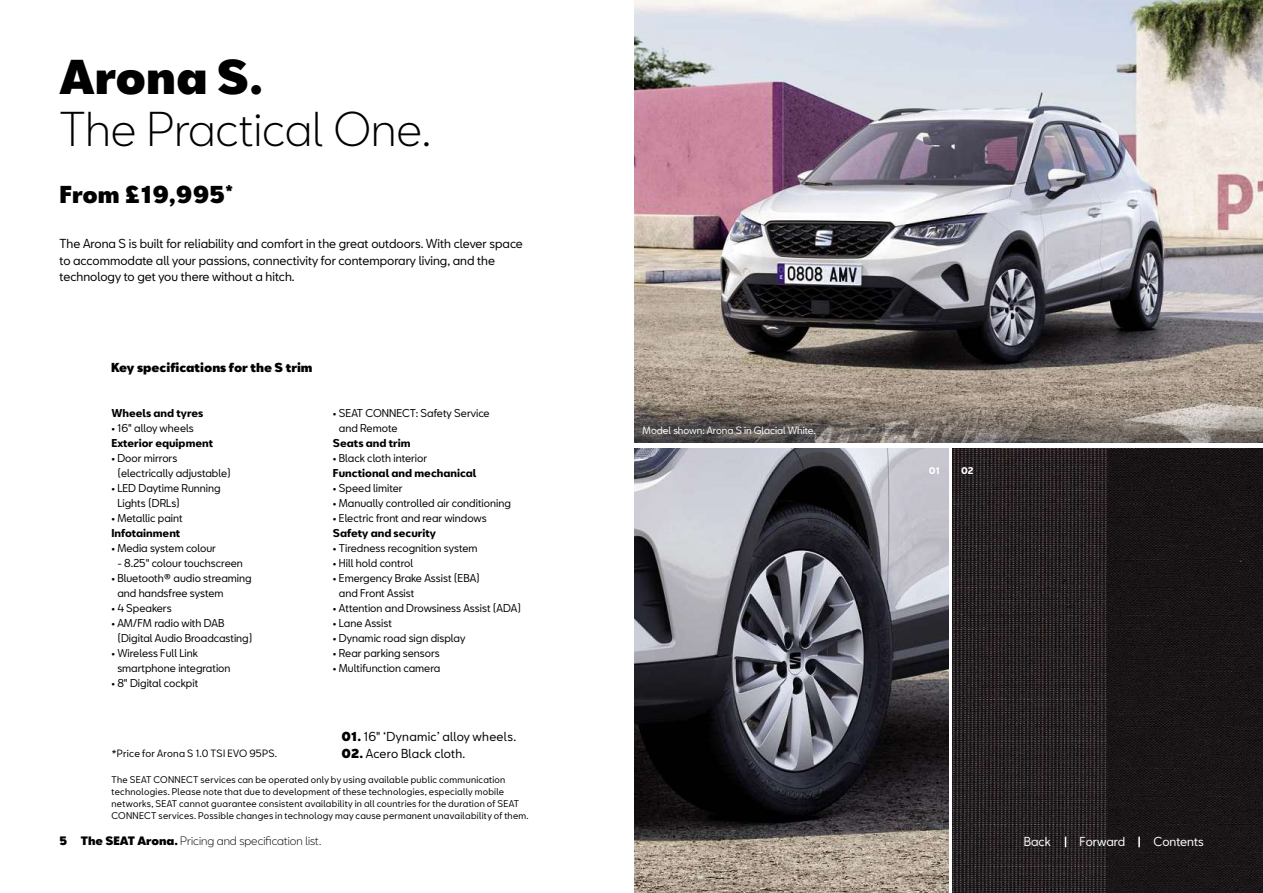
<style>
.page{position:relative;width:1263px;height:893px;background:#fff}
.page>*{position:absolute;margin:0;border:0;box-sizing:border-box;transform-origin:0 0}
.t1{font:300 45px "SEATBCN";color:#000}
.t2{font:900 45px "SEATBCN";color:#000}
.t3{font:900 22.5px "SEATBCN";color:#000}
.t4{font:12px/16.5px "SEATBCN";color:#000}
.t5{font:900 12px "SEATBCN";color:#000}
.t6{font:12px "SEATBCN";letter-spacing:.02em;color:#000}
.t7{font:12px "SEATBCN";color:#fff}
.t8{font:300 11.25px "SEATBCN";color:#000}
.t9{font:10.5px/15px "SEATBCN";color:#000}
.t10{font:700 10.5px "SEATBCN";color:#000}
.t11{font:9.75px "SEATBCN";color:#fff}
.t12{font:9.75px "SEATBCN";letter-spacing:.02em;color:#000}
.t13{font:9px/12px "SEATBCN";letter-spacing:.03em;color:#000}
.t14{font:700 9px "SEATBCN";color:#fff}
.s1{font-weight:900}
</style>
<div class="page">
<img style="left:634px;top:449px;width:314px;height:444px">
<img style="left:634px;top:0;width:629px;height:364px">
<img style="left:952px;top:449px;width:311px;height:444px">
<img style="left:634px;top:364px;width:629px;height:78px">
<svg style="left:1138px;top:837px;width:2px;height:10px"></svg>
<h1 class="t2" style="left:60px;top:52px;width:205px">Arona S.</h1>
<h1 class="t1" style="left:60px;top:97px;width:373px">The Practical One.</h1>
<h2 class="t3" style="left:60px;top:182px;width:176px">From £19,995<sup>*</sup></h2>
<p class="t4" style="left:60px;top:236px;width:465px">The Arona S is built for reliability and comfort in the great outdoors. With clever space to accommodate all your passions, connectivity for contemporary living, and the technology to get you there without a hitch.</p>
<p class="t5" style="left:111px;top:361px;width:203px">Key specifications for the S trim</p>
<p class="t10" style="left:111px;top:407px;width:93px">Wheels and tyres</p>
<p class="t9" style="left:111px;top:422px;width:84px">• 16" alloy wheels</p>
<p class="t10" style="left:111px;top:437px;width:103px">Exterior equipment</p>
<p class="t9" style="left:117px;top:452px;width:115px;text-indent:-6px">• Door mirrors (electrically adjustable)</p>
<p class="t9" style="left:117px;top:482px;width:105px;text-indent:-6px">• LED Daytime Running<br>Lights (DRLs)</p>
<p class="t9" style="left:111px;top:512px;width:73px">• Metallic paint</p>
<p class="t10" style="left:111px;top:528px;width:70px">Infotainment</p>
<p class="t9" style="left:111px;top:542px;width:106px">• Media system colour</p>
<p class="t9" style="left:117px;top:557px;width:127px">- 8.25" colour touchscreen</p>
<p class="t9" style="left:117px;top:572px;width:136px;text-indent:-6px">• Bluetooth® audio streaming and handsfree system</p>
<p class="t9" style="left:111px;top:602px;width:62px">• 4 Speakers</p>
<p class="t9" style="left:117px;top:617px;width:137px;text-indent:-6px">• AM/FM radio with DAB (Digital Audio Broadcasting)</p>
<p class="t9" style="left:117px;top:647px;width:115px;text-indent:-6px">• Wireless Full Link smartphone integration</p>
<p class="t9" style="left:111px;top:677px;width:88px">• 8" Digital cockpit</p>
<p class="t9" style="left:339px;top:407px;width:152px;text-indent:-6px">• SEAT CONNECT: Safety Service and Remote</p>
<p class="t10" style="left:333px;top:437px;width:79px">Seats and trim</p>
<p class="t9" style="left:333px;top:452px;width:96px">• Black cloth interior</p>
<p class="t10" style="left:333px;top:467px;width:145px">Functional and mechanical</p>
<p class="t9" style="left:333px;top:482px;width:71px">• Speed limiter</p>
<p class="t9" style="left:333px;top:497px;width:179px">• Manually controlled air conditioning</p>
<p class="t9" style="left:333px;top:512px;width:155px">• Electric front and rear windows</p>
<p class="t10" style="left:333px;top:528px;width:105px">Safety and security</p>
<p class="t9" style="left:333px;top:542px;width:146px">• Tiredness recognition system</p>
<p class="t9" style="left:333px;top:557px;width:82px">• Hill hold control</p>
<p class="t9" style="left:339px;top:572px;width:143px;text-indent:-6px">• Emergency Brake Assist (EBA) and Front Assist</p>
<p class="t9" style="left:333px;top:602px;width:190px">• Attention and Drowsiness Assist (ADA)</p>
<p class="t9" style="left:333px;top:617px;width:60px">• Lane Assist</p>
<p class="t9" style="left:333px;top:632px;width:134px">• Dynamic road sign display</p>
<p class="t9" style="left:333px;top:647px;width:108px">• Rear parking sensors</p>
<p class="t9" style="left:333px;top:662px;width:109px">• Multifunction camera</p>
<p class="t6" style="left:342px;top:728px;width:176px"><span class="s1">01.</span> 16" ‘Dynamic’ alloy wheels.</p>
<p class="t12" style="left:111px;top:746px;width:167px">*Price for Arona S 1.0 TSI EVO 95PS.</p>
<p class="t4" style="left:342px;top:746px;width:125px"><span class="s1">02.</span> Acero Black cloth.</p>
<p class="t13" style="left:112px;top:774px;width:419px">The SEAT CONNECT services can be operated only by using available public communication technologies. Please note that due to development of these technologies, especially mobile networks, SEAT cannot guarantee consistent availability in all countries for the duration of SEAT CONNECT services. Possible changes in technology may cause permanent unavailability of them.</p>
<p class="t11" style="left:643px;top:423px;width:174px">Model shown: Arona S in Glacial White.</p>
<p class="t14" style="left:929px;top:466px;width:13px">01</p>
<p class="t14" style="left:961px;top:466px;width:14px">02</p>
<p class="t8" style="left:60px;top:833px;width:263px"><span class="s1">5 The SEAT Arona.</span> Pricing and specification list.</p>
<p class="t7" style="left:1024px;top:832px;width:28px">Back</p>
<p class="t7" style="left:1079px;top:832px;width:47px">Forward</p>
<p class="t7" style="left:1153px;top:832px;width:52px">Contents</p>
</div>
